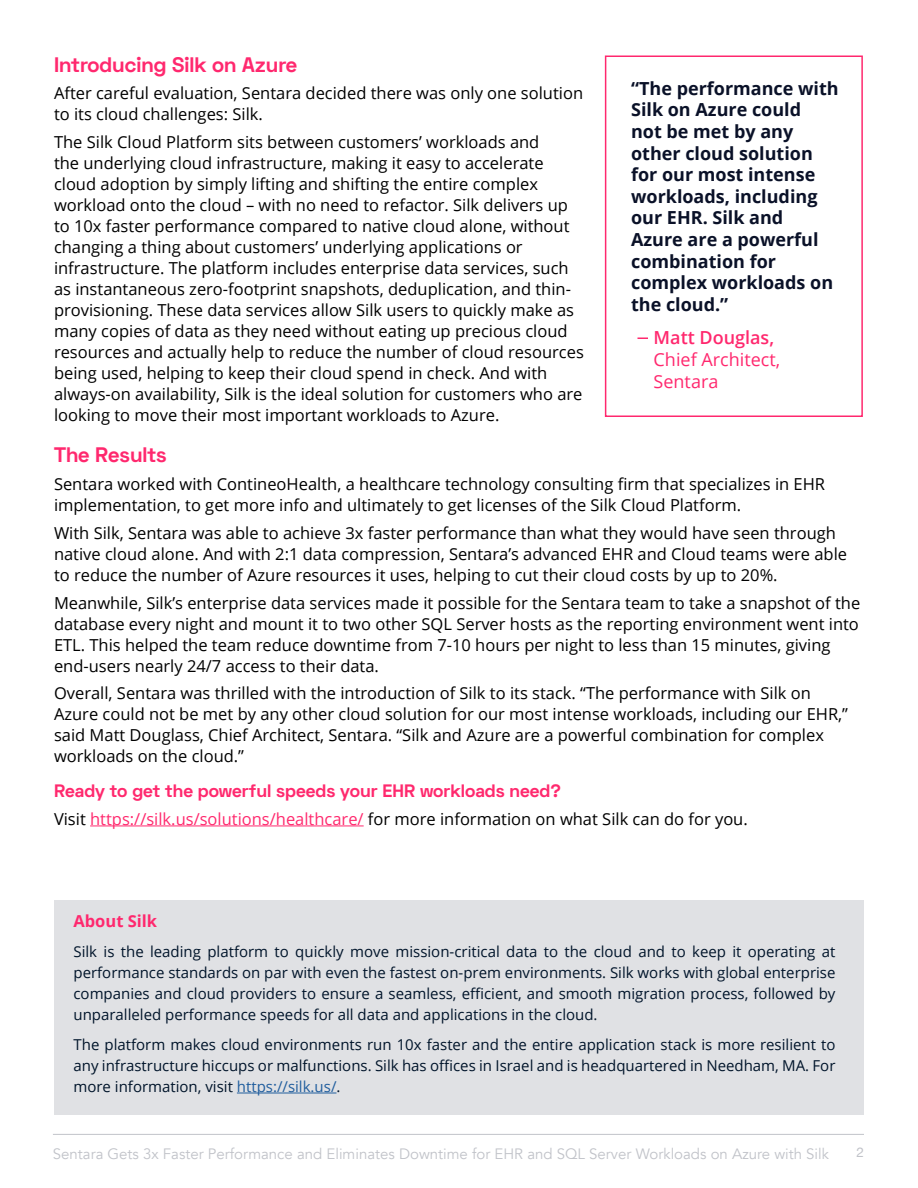
<style>
.page{position:relative;width:918px;height:1188px;background:#fff}
.page>*{position:absolute;margin:0;border:0;box-sizing:border-box;transform-origin:0 0}
.Heading_1{font:700 21px "Space Grotesk";color:#ff286e}
.Callout{font:700 18px/21.6px "Open Sans";color:#0a1128}
.Heading_2{font:700 18px "Space Grotesk";color:#ff296e}
.Template_footer{font:18px/21.6px "Open Sans";color:#ff286e}
.Paragraph_Style_1{font:16.5px/21px "Open Sans";color:#000}
.About_us{font:700 16.5px "Open Sans";color:#ff286e}
.About_us-2{font:15px/21px "Open Sans";color:#00142a;text-align:justify}
.t1{font:15px "Avenir";color:#c1c3c9}
.t2{font:13.5px "Helvetica Neue";color:#c1c3c9}
.s1{color:#ff296e}
.s2{font-weight:600}
.s3{color:#215e9e}
</style>
<div class="page">
<hr style="left:53px;top:1134px;width:811px;height:1px;background:#c1c3c9">
<hr style="left:90px;top:826px;width:274px;height:1px;background:#ff296e">
<div style="left:605px;top:56px;width:258px;height:361px;border:2px solid #ff286e"></div>
<div style="left:54px;top:900px;width:810px;height:214px;background:#e0e1e4"></div>
<hr style="left:237px;top:1093px;width:100px;height:1px;background:#215e9e">
<p class="Heading_1" style="left:54px;top:51px;width:245px">Introducing Silk on Azure</p>
<p class="Paragraph_Style_1" style="left:54px;top:83px;width:531px">After careful evaluation, Sentara decided there was only one solution to its cloud challenges: Silk.</p>
<p class="Paragraph_Style_1" style="left:54px;top:131px;width:531px">The Silk Cloud Platform sits between customers’ workloads and<br>the underlying cloud infrastructure, making it easy to accelerate cloud adoption by simply lifting and shifting the entire complex workload onto the cloud – with no need to refactor. Silk delivers up to 10x faster performance compared to native cloud alone, without changing a thing about customers’ underlying applications or infrastructure. The platform includes enterprise data services, such as instantaneous zero-footprint snapshots, deduplication, and thin&shy;provisioning. These data services allow Silk users to quickly make as many copies of data as they need without eating up precious cloud resources and actually help to reduce the number of cloud resources being used, helping to keep their cloud spend in check. And with always-on availability, Silk is the ideal solution for customers who are looking to move their most important workloads to Azure.</p>
<p class="Heading_1" style="left:54px;top:441px;width:114px">The Results</p>
<p class="Paragraph_Style_1" style="left:54px;top:473px;width:773px">Sentara worked with ContineoHealth, a healthcare technology consulting firm that specializes in EHR implementation, to get more info and ultimately to get licenses of the Silk Cloud Platform.</p>
<p class="Paragraph_Style_1" style="left:54px;top:522px;width:795px">With Silk, Sentara was able to achieve 3x faster performance than what they would have seen through native cloud alone. And with 2:1 data compression, Sentara’s advanced EHR and Cloud teams were able to reduce the number of Azure resources it uses, helping to cut their cloud costs by up to 20%.</p>
<p class="Paragraph_Style_1" style="left:54px;top:592px;width:808px">Meanwhile, Silk’s enterprise data services made it possible for the Sentara team to take a snapshot of the database every night and mount it to two other SQL Server hosts as the reporting environment went into ETL. This helped the team reduce downtime from 7-10 hours per night to less than 15 minutes, giving end-users nearly 24/7 access to their data.</p>
<p class="Paragraph_Style_1" style="left:54px;top:683px;width:796px">Overall, Sentara was thrilled with the introduction of Silk to its stack. “The performance with Silk on Azure could not be met by any other cloud solution for our most intense workloads, including our EHR,” said Matt Douglass, Chief Architect, Sentara. “Silk and Azure are a powerful combination for complex workloads on the cloud.”</p>
<p class="Heading_2" style="left:54px;top:779px;width:509px">Ready to get the powerful speeds your EHR workloads need?</p>
<p class="Paragraph_Style_1" style="left:54px;top:808px;width:695px">Visit <span class="s1">https://silk.us/solutions/healthcare/</span> for more information on what Silk can do for you.</p>
<p class="Callout" style="left:631px;top:77px;width:209px">“The performance with<br>Silk on Azure could<br>not be met by any other cloud solution for our most intense workloads, including our EHR. Silk and<br>Azure are a powerful combination for complex workloads on the cloud.”</p>
<p class="Template_footer" style="left:654px;top:327px;width:128px"><span class="s2">Matt Douglas,<br></span>Chief Architect,<br>Sentara</p>
<p class="About_us" style="left:74px;top:909px;width:85px">About Silk</p>
<p class="About_us-2" style="left:74px;top:941px;width:764px">Silk is the leading platform to quickly move mission-critical data to the cloud and to keep it operating at performance standards on par with even the fastest on-prem environments. Silk works with global enterprise companies and cloud providers to ensure a seamless, efficient, and smooth migration process, followed by unparalleled performance speeds for all data and applications in the cloud.</p>
<p class="About_us-2" style="left:74px;top:1034px;width:763px">The platform makes cloud environments run 10x faster and the entire application stack is more resilient to any infrastructure hiccups or malfunctions. Silk has offices in Israel and is headquartered in Needham, MA. For more information, visit <span class="s3">https://silk.us/</span>.</p>
<p class="t1" style="left:53px;top:1145px;width:778px">Sentara Gets 3x Faster Performance and Eliminates Downtime for EHR and SQL Server Workloads on Azure with Silk</p>
<p class="t2" style="left:856px;top:1142px;width:9px">2</p>
</div>
